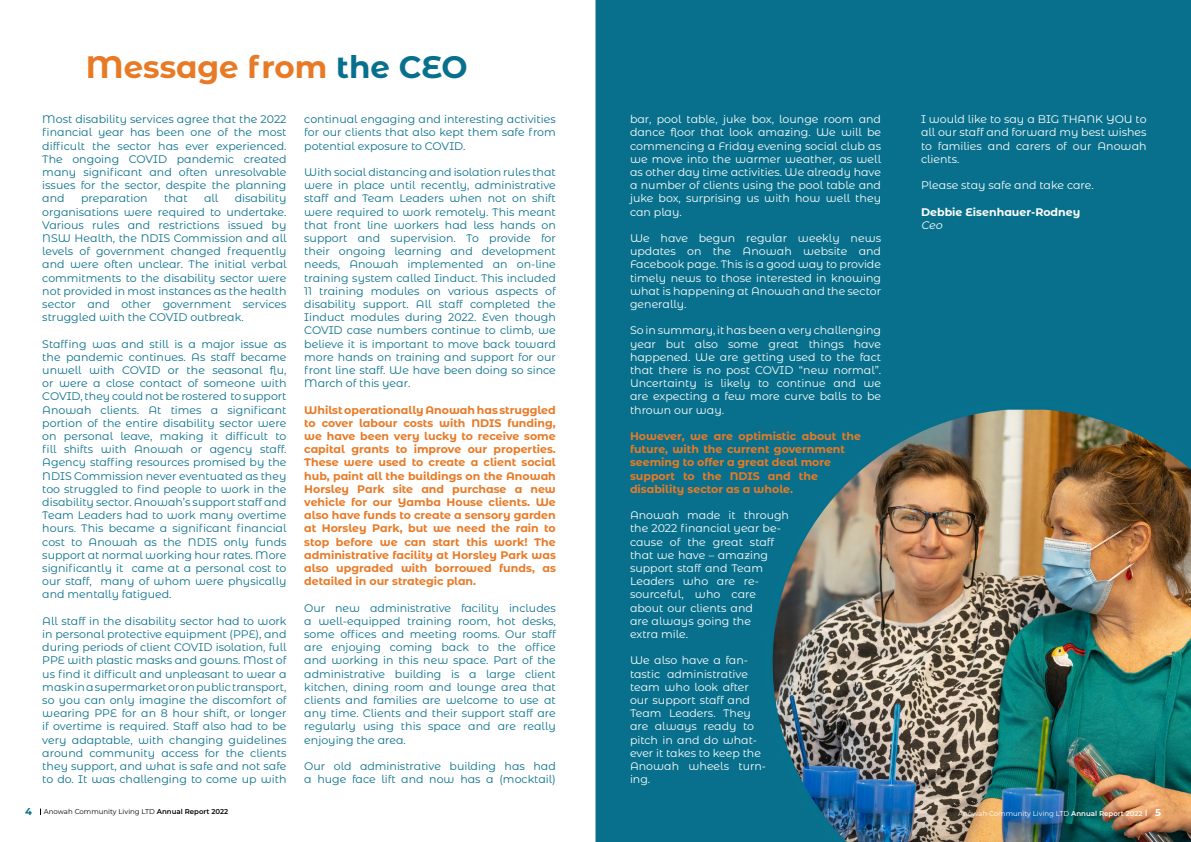
<style>
.page{position:relative;width:1191px;height:842px;background:#fff}
.page>*{position:absolute;margin:0;border:0;box-sizing:border-box;transform-origin:0 0}
.t1{font:700 31px "Montserrat Alternates";color:#e87a26}
.t2{font:11px/13.2px "Montserrat Alternates";color:#08708c;text-align:justify}
.t3{font:11px/13.2px "Montserrat Alternates";color:#fff;text-align:justify}
.t4{font:700 11px/13.2px "Montserrat Alternates";color:#e87a26;text-align:justify}
.t5{font:700 11px "Montserrat Alternates";color:#fff}
.t6{font:italic 11px "Montserrat Alternates";color:#fff}
.t7{font:700 10px "Montserrat Alternates";color:#fff}
.t8{font:7px "Montserrat";color:#000}
.t9{font:7px "Montserrat";color:#fffef9}
.s1{color:#08708c}
.s2{font-family:"Montserrat Alternates";font-weight:700;font-size:10px;color:#07728d}
.s3{font-weight:600}
</style>
<div class="page">
<div style="left:595px;top:0;width:596px;height:842px;background:#08708c"></div>
<img style="left:764px;top:401px;width:427px;height:441px">
<h1 class="t1" style="left:86px;top:44px;width:383px">Message from <span class="s1">the CEO</span></h1>
<p class="t2" style="left:42px;top:112px;width:246px">Most disability services agree that the 2022 financial year has been one of the most difficult the sector has ever experienced.<br>The ongoing COVID pandemic created many significant and often unresolvable issues for the sector, despite the planning and</p>
<p class="t2" style="left:42px;top:191px;width:246px;text-indent:192px">disability organisations were required to undertake.<br>Various rules and restrictions issued by NSW Health, the NDIS Commission and all levels of government changed frequently and were often unclear. The initial verbal commitments to the disability sector were not provided in most instances as the health sector and other government services struggled with the COVID outbreak.</p>
<p class="t2" style="left:42px;top:337px;width:246px">Staffing was and still is a major issue as the pandemic continues. As staff became unwell with COVID or the seasonal flu, or were a close contact of someone with COVID, they could not be rostered to support Anowah clients. At times a significant portion of the entire disability sector were on personal leave, making it difficult to fill shifts with Anowah or agency staff.<br>Agency staffing resources promised by the NDIS Commission never eventuated as they too struggled to find people to work in the disability sector. Anowah’s support staff and Team Leaders had to work many overtime hours. This became a significant financial cost to Anowah as the NDIS only funds support at normal working hour rates. More significantly it came at a personal cost to our staff, many of whom were physically and mentally fatigued.</p>
<p class="t2" style="left:42px;top:614px;width:246px">All staff in the disability sector had to work in personal protective equipment (PPE), and during periods of client COVID isolation, full PPE with plastic masks and gowns. Most of us find it difficult and unpleasant to wear a mask in a supermarket or on public transport, so you can only imagine the discomfort of wearing PPE for an 8 hour shift, or longer if overtime is required. Staff also had to be very adaptable, with changing guidelines around community access for the clients they support, and what is safe and not safe to do. It was challenging to come up with</p>
<p class="t2" style="left:81px;top:191px;width:68px">preparation</p>
<p class="t2" style="left:164px;top:191px;width:25px">that</p>
<p class="t2" style="left:204px;top:191px;width:16px">all</p>
<p class="t2" style="left:304px;top:112px;width:253px">continual engaging and interesting activities for our clients that also kept them safe from potential exposure to COVID.</p>
<p class="t2" style="left:304px;top:165px;width:253px">With social distancing and isolation rules that were in place until recently, administrative staff and Team Leaders when not on shift were required to work remotely. This meant that front line workers had less hands on support and supervision. To provide for their ongoing learning and development needs, Anowah implemented an on-line training system called Iinduct. This included 11 training modules on various aspects of disability support. All staff completed the Iinduct modules during 2022. Even though COVID case numbers continue to climb, we believe it is important to move back toward more hands on training and support for our front line staff. We have been doing so since March of this year.</p>
<p class="t4" style="left:304px;top:403px;width:253px">Whilst operationally Anowah has struggled to cover labour costs with NDIS funding, we have been very lucky to receive some capital grants to improve our properties.<br>These were used to create a client social hub, paint all the buildings on the Anowah Horsley Park site and purchase a new vehicle for our Yamba House clients. We also have funds to create a sensory garden at Horsley Park, but we need the rain to stop before we can start this work! The administrative facility at Horsley Park was also upgraded with borrowed funds, as detailed in our strategic plan.</p>
<p class="t2" style="left:304px;top:601px;width:253px">Our new administrative facility includes a well-equipped training room, hot desks, some offices and meeting rooms. Our staff are enjoying coming back to the office and working in this new space. Part of the administrative building is a large client kitchen, dining room and lounge area that clients and families are welcome to use at any time. Clients and their support staff are regularly using this space and are really enjoying the area.</p>
<p class="t2" style="left:304px;top:759px;width:253px">Our old administrative building has had a huge face lift and now has a (mocktail)</p>
<p class="t3" style="left:630px;top:112px;width:253px">bar, pool table, juke box, lounge room and dance floor that look amazing. We will be commencing a Friday evening social club as we move into the warmer weather, as well as other day time activities. We already have a number of clients using the pool table and juke box, surprising us with how well they can play.</p>
<p class="t3" style="left:630px;top:231px;width:253px">We have begun regular weekly news updates on the Anowah website and Facebook page. This is a good way to provide timely news to those interested in knowing what is happening at Anowah and the sector generally.</p>
<p class="t3" style="left:630px;top:324px;width:253px">So in summary, it has been a very challenging year but also some great things have happened. We are getting used to the fact that there is no post COVID “new normal”.<br>Uncertainty is likely to continue and we are expecting a few more curve balls to be thrown our way.</p>
<p class="t4" style="left:630px;top:429px;width:232px;text-align:left">However, we are optimistic about the future, with the current government seeming to offer a great deal more support to the NDIS and the disability sector as a whole.</p>
<p class="t3" style="left:630px;top:508px;width:161px;text-align:left">Anowah made it through the 2022 financial year be&shy;cause of the great staff that we have – amazing support staff and Team<br>Leaders who are re&shy;sourceful, who care about our clients and<br>are always going the<br>extra mile.</p>
<p class="t3" style="left:630px;top:654px;width:138px;text-align:left">We also have a fan&shy;tastic administrative team who look after our support staff and<br>Team Leaders. They are always ready to pitch in and do what&shy;ever it takes to keep the<br>Anowah wheels turn&shy;ing.</p>
<p class="t3" style="left:921px;top:112px;width:227px">I would like to say a BIG THANK YOU to all our staff and forward my best wishes to families and carers of our Anowah clients.</p>
<p class="t3" style="left:921px;top:178px;width:174px">Please stay safe and take care.</p>
<p class="t5" style="left:921px;top:204px;width:161px">Debbie Eisenhauer-Rodney</p>
<p class="t6" style="left:921px;top:217px;width:25px">Ceo</p>
<p class="t8" style="left:25px;top:807px;width:205px"><span class="s2">4</span> Anowah Community Living LTD <span class="s3">Annual Report 2022</span></p>
<p class="t9" style="left:958px;top:808px;width:186px">Anowah Community Living LTD <span class="s3">Annual Report 2022</span></p>
<p class="t7" style="left:1155px;top:805px;width:7px">5</p>
</div>
